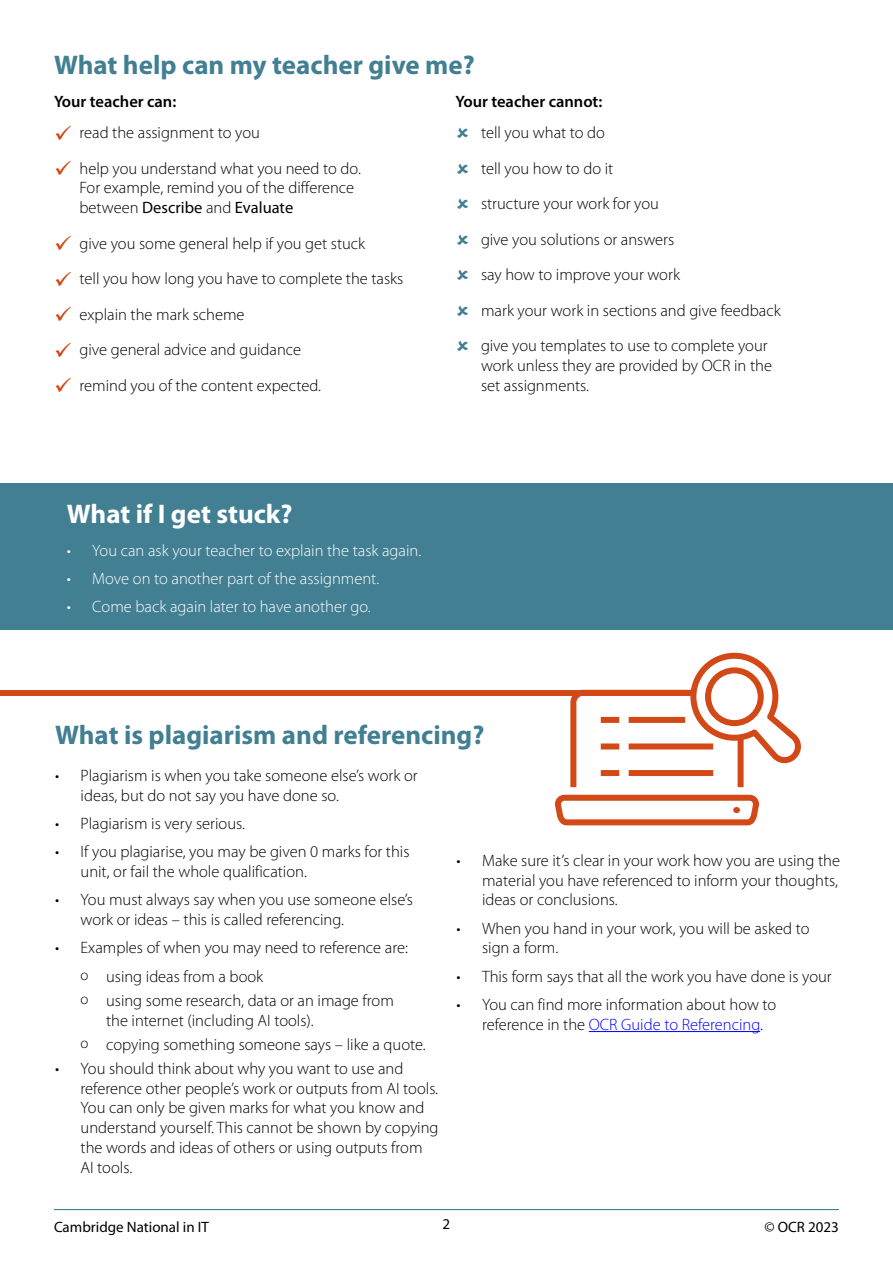
<style>
.page{position:relative;width:893px;height:1263px;background:#fff}
.page>*{position:absolute;margin:0;border:0;box-sizing:border-box;transform-origin:0 0}
.titles{font:700 27px "Myriad Pro";color:#427f92}
.titles-2{font:700 27px "Myriad Pro";color:#fff}
.copy{font:300 16.5px/19.8px "Myriad Pro";color:#000}
.copy-2{font:300 16.5px "Myriad Pro";color:#fff}
.tittle_3{font:600 16.5px "Myriad Pro";color:#000}
.t1{font:15px "Myriad Pro";color:#000}
.s1{color:#d24816}
.s2{font-weight:400}
.s3{font-size:15px}
.s4{color:#00f}
</style>
<div class="page">
<hr style="left:54px;top:1209px;width:785px;height:1px;background:#427f92">
<div style="left:0;top:483px;width:893px;height:146px;background:#427f92"></div>
<hr style="left:589px;top:1031px;width:171px;height:1px;background:#00f">
<svg style="left:552px;top:652px;width:249px;height:174px"></svg>
<div style="left:0;top:690px;width:691px;height:5px;background:#d24816"></div>
<p class="titles" style="left:54px;top:48px;width:422px">What help can my teacher give me?</p>
<p class="tittle_3" style="left:54px;top:91px;width:124px">Your teacher can:</p>
<p class="copy" style="left:54px;top:123px;width:207px"><span class="s1">✓</span> read the assignment to you</p>
<p class="copy" style="left:80px;top:158px;width:283px;text-indent:-26px"><span class="s1">✓</span> help you understand what you need to do.<br>For example, remind you of the difference between <span class="s2">Describe</span> and <span class="s2">Evaluate</span></p>
<p class="copy" style="left:54px;top:234px;width:313px"><span class="s1">✓</span> give you some general help if you get stuck</p>
<p class="copy" style="left:54px;top:269px;width:351px"><span class="s1">✓</span> tell you how long you have to complete the tasks</p>
<p class="copy" style="left:54px;top:305px;width:192px"><span class="s1">✓</span> explain the mark scheme</p>
<p class="copy" style="left:54px;top:340px;width:249px"><span class="s1">✓</span> give general advice and guidance</p>
<p class="copy" style="left:54px;top:376px;width:269px"><span class="s1">✓</span> remind you of the content expected.</p>
<p class="tittle_3" style="left:455px;top:91px;width:148px">Your teacher cannot:</p>
<p class="copy" style="left:481px;top:123px;width:126px">tell you what to do</p>
<p class="copy" style="left:481px;top:158px;width:134px">tell you how to do it</p>
<p class="copy" style="left:481px;top:194px;width:179px">structure your work for you</p>
<p class="copy" style="left:481px;top:229px;width:195px">give you solutions or answers</p>
<p class="copy" style="left:481px;top:265px;width:201px">say how to improve your work</p>
<p class="copy" style="left:481px;top:300px;width:301px">mark your work in sections and give feedback</p>
<p class="copy" style="left:481px;top:336px;width:293px">give you templates to use to complete your work unless they are provided by OCR in the set assignments.</p>
<p class="titles-2" style="left:67px;top:496px;width:227px">What if I get stuck?</p>
<p class="copy-2" style="left:67px;top:541px;width:356px">• You can ask your teacher to explain the task again.</p>
<p class="copy-2" style="left:67px;top:569px;width:314px">• Move on to another part of the assignment.</p>
<p class="copy-2" style="left:67px;top:598px;width:306px">• Come back again later to have another go.</p>
<p class="titles" style="left:55px;top:717px;width:431px">What is plagiarism and referencing?</p>
<p class="copy" style="left:81px;top:766px;width:339px;text-indent:-26px">• Plagiarism is when you take someone else’s work or ideas, but do not say you have done so.</p>
<p class="copy" style="left:55px;top:814px;width:191px">• Plagiarism is very serious.</p>
<p class="copy" style="left:81px;top:842px;width:330px;text-indent:-26px">• If you plagiarise, you may be given 0 marks for this unit, or fail the whole qualification.</p>
<p class="copy" style="left:81px;top:890px;width:334px;text-indent:-26px">• You must always say when you use someone else’s work or ideas – this is called referencing.</p>
<p class="copy" style="left:55px;top:938px;width:354px">• Examples of when you may need to reference are:</p>
<p class="copy" style="left:81px;top:967px;width:184px"><span class="s3">o</span> using ideas from a book</p>
<p class="copy" style="left:106px;top:991px;width:289px;text-indent:-26px"><span class="s3">o</span> using some research, data or an image from the internet (including AI tools).</p>
<p class="copy" style="left:81px;top:1034px;width:347px"><span class="s3">o</span> copying something someone says – like a quote.</p>
<p class="copy" style="left:81px;top:1058px;width:359px;text-indent:-26px">• You should think about why you want to use and reference other people’s work or outputs from AI tools.<br>You can only be given marks for what you know and understand yourself. This cannot be shown by copying the words and ideas of others or using outputs from AI tools.</p>
<p class="copy" style="left:482px;top:851px;width:359px;text-indent:-26px">• Make sure it’s clear in your work how you are using the material you have referenced to inform your thoughts, ideas or conclusions.</p>
<p class="copy" style="left:482px;top:918px;width:329px;text-indent:-26px">• When you hand in your work, you will be asked to sign a form.</p>
<p class="copy" style="left:457px;top:967px;width:377px">• This form says that all the work you have done is your</p>
<p class="copy" style="left:482px;top:995px;width:296px;text-indent:-26px">• You can find more information about how to reference in the <span class="s4">OCR Guide to Referencing</span>.</p>
<p class="t1" style="left:54px;top:1218px;width:156px">Cambridge National in IT</p>
<p class="t1" style="left:443px;top:1215px;width:9px">2</p>
<p class="t1" style="left:765px;top:1218px;width:76px">© OCR 2023</p>
</div>
